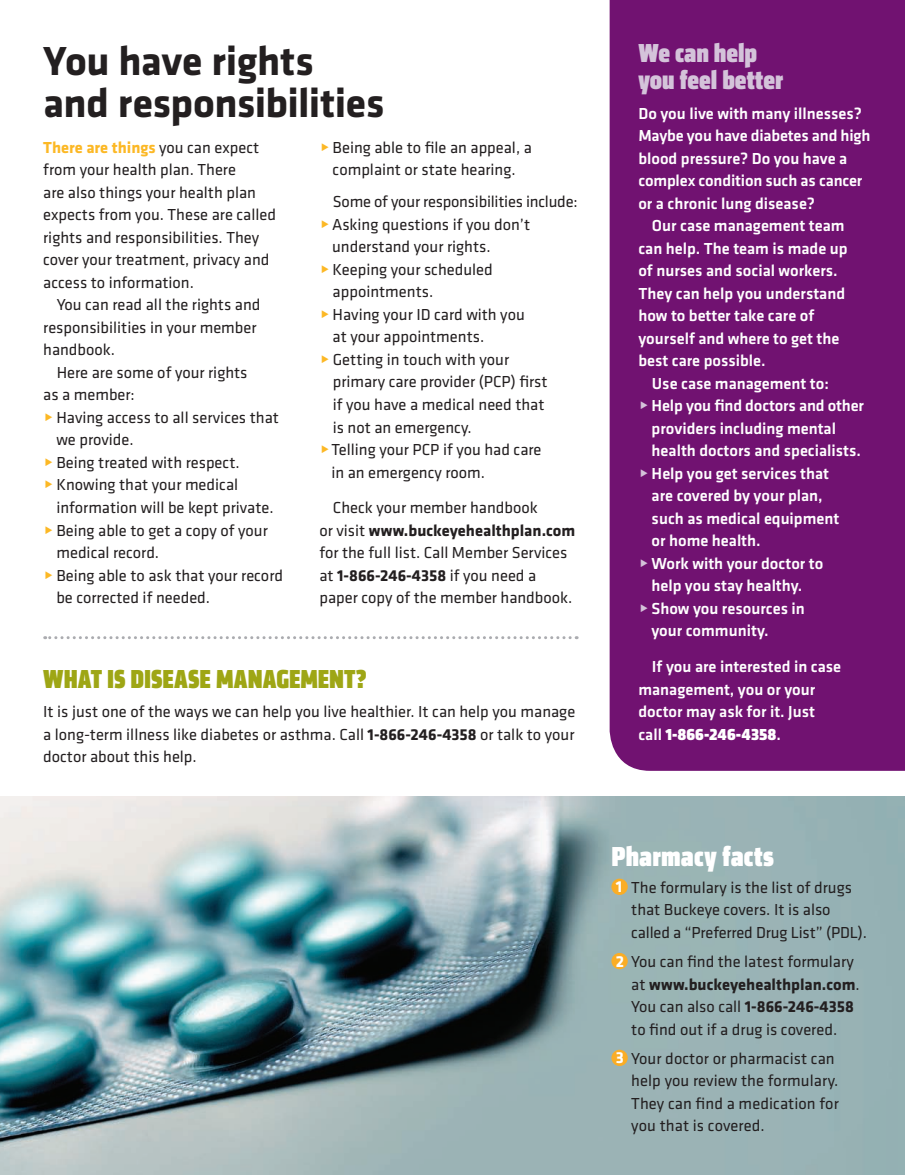
<style>
.page{position:relative;width:905px;height:1175px;background:#fff}
.page>*{position:absolute;margin:0;border:0;box-sizing:border-box;transform-origin:0 0}
.t1{font:700 42px/42px "Klavika";letter-spacing:-.005em;color:#231f20}
.t2{font:28.5px "Klavika Display Bl Cond";letter-spacing:.01em;color:#fff}
.t3{font:27px "Klavika Display Bl Cond";color:#9ea615}
.t4{font:27px/27px "Klavika Display Bl Cond";color:#d4c3da}
.t5{font:16.5px/22.5px "Klavika";color:#231f20}
.t6{font:500 16.5px/22.5px "Klavika";color:#fff}
.t7{font:16.5px "Klavika Display Bl";color:#fff}
.s1{font-weight:700;color:#fcb825}
.s2{font-weight:700}
.s3{font-family:"Klavika";font-weight:500}
.s4{font-weight:700;color:#fff}
</style>
<div class="page">
<img style="left:0;top:796px;width:904px;height:378px">
<div style="left:611px;top:878px;width:16px;height:17px;background:#faad26;border-radius:50%"></div>
<div style="left:611px;top:953px;width:16px;height:16px;background:#faad26;border-radius:50%"></div>
<div style="left:611px;top:1049px;width:16px;height:17px;background:#faad26;border-radius:50%"></div>
<div style="left:609px;top:0;width:295px;height:771px;background:#711271"></div>
<svg style="left:45px;top:636px;width:525px;height:3px"></svg>
<svg style="left:641px;top:401px;width:6px;height:8px"></svg>
<svg style="left:641px;top:469px;width:6px;height:8px"></svg>
<svg style="left:641px;top:559px;width:6px;height:8px"></svg>
<svg style="left:641px;top:604px;width:6px;height:8px"></svg>
<h1 class="t1" style="left:43px;top:38px;width:342px">You have rights and responsibilities</h1>
<p class="t5" style="left:43px;top:135px;width:234px"><span class="s1">There are things</span> you can expect from your health plan. There<br>are also things your health plan expects from you. These are called rights and responsibilities. They cover your treatment, privacy and access to information.</p>
<p class="t5" style="left:43px;top:293px;width:219px;text-indent:13px">You can read all the rights and responsibilities in your member handbook.</p>
<p class="t5" style="left:43px;top:361px;width:206px;text-indent:13px">Here are some of your rights as a member:</p>
<p class="t5" style="left:56px;top:406px;width:228px">H aving access to all services that we provide.<br>Being treated with respect.<br>Knowing that your medical information will be kept private.<br>Being able to get a copy of your medical record.<br>Being able to ask that your record be corrected if needed.</p>
<p class="t5" style="left:332px;top:136px;width:201px">Being able to file an appeal, a complaint or state hearing.</p>
<p class="t5" style="left:331px;top:190px;width:248px">Some of your responsibilities include:<br>Asking questions if you don’t understand your rights.<br>Keeping your scheduled appointments.<br>H aving your ID card with you<br>at your appointments.<br>Getting in touch with your<br>primary care provider (PCP) first<br>if you have a medical need that<br>is not an emergency.<br>Telling your PCP if you had care<br>in an emergency room.</p>
<p class="t5" style="left:319px;top:496px;width:257px;text-indent:13px">Check your member handbook<br>or visit <span class="s2">www.buckeyehealthplan.com </span>for the full list. Call Member Services at <span class="s2">1-866-246-4358</span> if you need a paper copy of the member handbook.</p>
<h3 class="t3" style="left:43px;top:663px;width:325px">What is disease management?</h3>
<p class="t5" style="left:43px;top:700px;width:533px;text-align:justify">It is just one of the ways we can help you live healthier. It can help you manage a long-term illness like diabetes or asthma. Call <span class="s2">1-866-246-4358</span> or talk to your doctor about this help.</p>
<h3 class="t4" style="left:638px;top:41px;width:146px">We can help you feel better</h3>
<p class="t6" style="left:638px;top:101px;width:225px">Do you live with many illnesses?</p>
<p class="t6" style="left:638px;top:124px;width:233px">Maybe you have diabetes and high</p>
<p class="t6" style="left:638px;top:146px;width:210px">blood pressure? Do you have a</p>
<p class="t6" style="left:638px;top:169px;width:225px">complex condition such as cancer</p>
<p class="t6" style="left:638px;top:191px;width:178px">or a chronic lung disease?</p>
<p class="t6" style="left:652px;top:214px;width:194px">Our case management team</p>
<p class="t6" style="left:638px;top:236px;width:211px">can help. The team is made up</p>
<p class="t6" style="left:638px;top:259px;width:201px">of nurses and social workers.</p>
<p class="t6" style="left:638px;top:281px;width:208px">They can help you understand</p>
<p class="t6" style="left:638px;top:304px;width:177px">how to better take care of</p>
<p class="t6" style="left:638px;top:326px;width:202px">yourself and where to get the</p>
<p class="t6" style="left:638px;top:349px;width:129px">best care possible.</p>
<p class="t6" style="left:652px;top:371px;width:178px">Use case management to:</p>
<p class="t6" style="left:651px;top:394px;width:214px">Help you find doctors and other</p>
<p class="t6" style="left:651px;top:416px;width:186px">providers including mental</p>
<p class="t6" style="left:651px;top:439px;width:211px">health doctors and specialists.</p>
<p class="t6" style="left:651px;top:461px;width:179px">Help you get services that</p>
<p class="t6" style="left:651px;top:484px;width:173px">are covered by your plan,</p>
<p class="t6" style="left:651px;top:506px;width:189px">such as medical equipment</p>
<p class="t6" style="left:651px;top:529px;width:110px">or home health.</p>
<p class="t6" style="left:651px;top:551px;width:173px">Work with your doctor to</p>
<p class="t6" style="left:651px;top:574px;width:152px">help you stay healthy.</p>
<p class="t6" style="left:651px;top:596px;width:155px">Show you resources in</p>
<p class="t6" style="left:651px;top:619px;width:119px">your community.</p>
<p class="t6" style="left:638px;top:655px;width:204px;text-indent:13px">If you are interested in case management, you or your doctor may ask for it. Just</p>
<p class="t7" style="left:638px;top:724px;width:144px"><span class="s3">call</span> 1-866-246-4358<span class="s3">.</span></p>
<h2 class="t2" style="left:611px;top:840px;width:164px">Pharmacy facts</h2>
<p class="t5" style="left:631px;top:875px;width:237px;text-indent:-15px"><span class="s4">1</span> The formulary is the list of drugs that Buckeye covers. It is also called a “Preferred Drug List” (PDL).</p>
<p class="t5" style="left:631px;top:949px;width:230px;text-indent:-16px"><span class="s4">2</span> You can find the latest formulary at <span class="s2">www.buckeyehealthplan.com</span>.<br>You can also call <span class="s2">1-866-246-4358 </span>to find out if a drug is covered.</p>
<p class="t5" style="left:631px;top:1046px;width:209px;text-indent:-15px"><span class="s4">3</span> Your doctor or pharmacist can help you review the formulary.<br>They can find a medication for you that is covered.</p>
</div>
